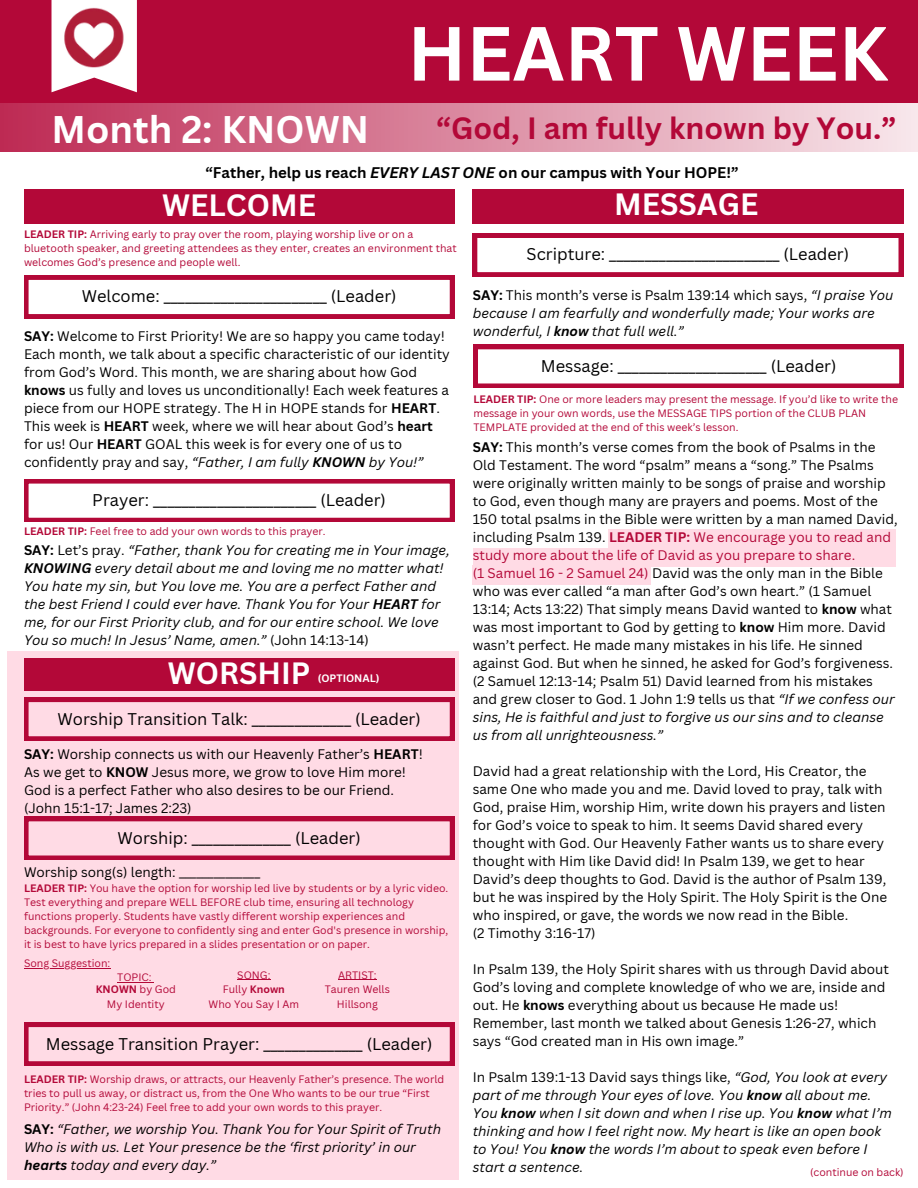
<style>
.page{position:relative;width:918px;height:1188px;background:#fff}
.page>*{position:absolute;margin:0;border:0;box-sizing:border-box;transform-origin:0 0}
.t1{font:700 75px "Canva Sans";color:#fff}
.t2{font:700 37.5px "Canva Sans";color:#fff}
.t3{font:700 30px "Canva Sans";color:#b30838}
.t4{font:700 30px "Canva Sans";color:#fff}
.t5{font:16.5px "Canva Sans";color:#000}
.t6{font:700 15px "Canva Sans";color:#000}
.t7{font:13.5px/18px "Canva Sans";color:#000}
.t8{font:italic 13.5px/18px "Canva Sans";color:#000}
.t9{font:10.5px/14px "Canva Sans";color:#b30838}
.t10{font:700 10.5px "Canva Sans";color:#fff}
.t11{font:700 10.5px "Canva Sans";color:#b30838}
.s1{font-style:italic}
.s2{font-weight:700}
.s3{font-weight:700;font-style:italic}
.s4{font-weight:700;font-style:normal}
.s5{font-style:normal}
.s6{font-weight:400}
.s7{font-weight:700;color:#b30838}
.s8{color:#b30838}
</style>
<div class="page">
<div style="left:0;top:0;width:918px;height:104px;background:#b30838"></div>
<svg style="left:24px;top:275px;width:430px;height:43px"></svg>
<svg style="left:24px;top:479px;width:430px;height:43px"></svg>
<div style="left:24px;top:189px;width:430px;height:34px;background:#b30838"></div>
<div style="left:8px;top:651px;width:451px;height:529px;background:#ffdbe5"></div>
<div style="left:24px;top:658px;width:430px;height:33px;background:#b30838"></div>
<svg style="left:24px;top:698px;width:430px;height:42px"></svg>
<svg style="left:24px;top:817px;width:430px;height:43px"></svg>
<svg style="left:24px;top:1023px;width:430px;height:42px"></svg>
<div style="left:473px;top:189px;width:430px;height:34px;background:#b30838"></div>
<svg style="left:473px;top:233px;width:430px;height:43px"></svg>
<svg style="left:474px;top:345px;width:430px;height:43px"></svg>
<div style="left:608px;top:529px;width:287px;height:21px;background:#ffdbe5"></div>
<div style="left:473px;top:565px;width:178px;height:20px;background:#ffdbe5"></div>
<div style="left:473px;top:548px;width:422px;height:19px;background:#ffdbe5"></div>
<hr style="left:24px;top:968px;width:86px;height:1px;background:#b30838">
<hr style="left:117px;top:982px;width:35px;height:1px;background:#b30838">
<hr style="left:237px;top:979px;width:34px;height:1px;background:#b30838">
<hr style="left:338px;top:979px;width:39px;height:1px;background:#b30838">
<svg style="left:52px;top:0;width:85px;height:92px;background:#f3dae1"></svg>
<img style="left:63px;top:8px;width:62px;height:60px">
<div style="left:0;top:104px;width:918px;height:47px;background:linear-gradient(to right,#bd2a53,#f8e8ec)"></div>
<p class="t1" style="left:407px;top:1px;width:482px">HEART WEEK</p>
<p class="t2" style="left:52px;top:103px;width:319px">Month 2: KNOWN</p>
<p class="t3" style="left:436px;top:107px;width:462px">“God, I am fully known by You.”</p>
<h4 class="t6" style="left:206px;top:162px;width:535px">“Father, help us reach <span class="s1">EVERY LAST ONE</span> on our campus with Your HOPE!”</h4>
<h3 class="t4" style="left:162px;top:184px;width:156px">WELCOME</h3>
<h5 class="t9" style="left:24px;top:227px;width:434px"><span class="s2">LEADER TIP:</span> Arriving early to pray over the room, playing worship live or on a bluetooth speaker, and greeting attendees as they enter, creates an environment that welcomes God’s presence and people well.</h5>
<p class="t5" style="left:82px;top:285px;width:316px">Welcome: _______________________ (Leader)</p>
<h3 class="t7" style="left:24px;top:327px;width:427px"><span class="s2">SAY:</span> Welcome to First Priority! We are so happy you came today!<br>Each month, we talk about a specific characteristic of our identity from God’s Word. This month, we are sharing about how God <span class="s2">knows</span> us fully and loves us unconditionally! Each week features a piece from our HOPE strategy. The H in HOPE stands for <span class="s2">HEART</span>.<br>This week is <span class="s2">HEART</span> week, where we will hear about God’s <span class="s2">heart </span>for us! Our <span class="s2">HEART</span> GOAL this week is for every one of us to confidently pray and say, <span class="s1">“Father, I am fully</span> <span class="s3">KNOWN</span> <span class="s1">by You!”</span></h3>
<h2 class="t5" style="left:92px;top:488px;width:295px">Prayer: _______________________ (Leader)</h2>
<h1 class="t9" style="left:24px;top:524px;width:303px"><span class="s2">LEADER TIP:</span> Feel free to add your own words to this prayer.</h1>
<p class="t8" style="left:24px;top:541px;width:427px"><span class="s4">SAY:</span> <span class="s5">Let’s pray.</span> “Father, thank You for creating me in Your image, <span class="s2">KNOWING</span> every detail about me and loving me no matter what!<br>You hate my sin, but You love me. You are a perfect Father and the best Friend I could ever have. Thank You for Your <span class="s2">HEART</span> for me, for our First Priority club, and for our entire school. We love You so much! In Jesus’ Name, amen.” <span class="s5">(John 14:13-14)</span></p>
<p class="t4" style="left:168px;top:652px;width:144px">WORSHIP</p>
<h6 class="t10" style="left:318px;top:671px;width:63px">(OPTIONAL)</h6>
<h3 class="t5" style="left:58px;top:707px;width:365px">Worship Transition Talk: ______________ (Leader)</h3>
<p class="t7" style="left:24px;top:744px;width:400px"><span class="s2">SAY:</span> Worship connects us with our Heavenly Father’s <span class="s2">HEART</span>!</p>
<h6 class="t7" style="left:24px;top:762px;width:383px">As we get to <span class="s2">KNOW</span> Jesus more, we grow to love Him more!</h6>
<p class="t7" style="left:24px;top:780px;width:372px">God is a perfect Father who also desires to be our Friend.</p>
<p class="t7" style="left:24px;top:798px;width:169px">(John 15:1-17; James 2:23)</p>
<p class="t5" style="left:118px;top:826px;width:245px">Worship: ______________ (Leader)</p>
<p class="t7" style="left:24px;top:863px;width:238px">Worship song(s) length: ______________</p>
<p class="t9" style="left:24px;top:881px;width:426px"><span class="s2">LEADER TIP:</span> You have the option for worship led live by students or by a lyric video.<br>Test everything and prepare WELL BEFORE club time, ensuring all technology functions properly. Students have vastly different worship experiences and backgrounds. For everyone to confidently sing and enter God's presence in worship, it is best to have lyrics prepared in a slides presentation or on paper.</p>
<p class="t9" style="left:24px;top:956px;width:88px">Song Suggestion:</p>
<p class="t9" style="left:117px;top:970px;width:36px">TOPIC:</p>
<p class="t11" style="left:96px;top:982px;width:82px">KNOWN <span class="s6">by God</span></p>
<p class="t9" style="left:107px;top:996px;width:59px">My Identity</p>
<p class="t9" style="left:237px;top:968px;width:35px">SONG:</p>
<p class="t9" style="left:223px;top:982px;width:64px">Fully <span class="s2">Known</span></p>
<p class="t9" style="left:209px;top:996px;width:92px">Who You Say I Am</p>
<p class="t9" style="left:338px;top:968px;width:40px">ARTIST:</p>
<p class="t9" style="left:325px;top:982px;width:67px">Tauren Wells</p>
<h6 class="t9" style="left:337px;top:996px;width:42px">Hillsong</h6>
<p class="t5" style="left:46px;top:1032px;width:388px">Message Transition Prayer: ______________ (Leader)</p>
<h6 class="t9" style="left:24px;top:1072px;width:422px"><span class="s2">LEADER TIP:</span> Worship draws, or attracts, our Heavenly Father’s presence. The world tries to pull us away, or distract us, from the One Who wants to be our true “First<br>Priority.” (John 4:23-24) Feel free to add your own words to this prayer.</h6>
<p class="t8" style="left:24px;top:1120px;width:419px"><span class="s4">SAY:</span> “Father, we worship You. Thank You for Your Spirit of Truth<br>Who is with us. Let Your presence be the ‘first priority’ in our <span class="s2">hearts</span> today and every day.”</p>
<p class="t4" style="left:614px;top:183px;width:146px">MESSAGE</p>
<p class="t5" style="left:527px;top:243px;width:324px">Scripture: ________________________ (Leader)</p>
<h6 class="t8" style="left:473px;top:286px;width:422px"><span class="s4">SAY:</span> <span class="s5">This month’s verse is Psalm 139:14 which says,</span> “I praise You because I am fearfully and wonderfully made; Your works are wonderful, I <span class="s2">know</span> that full well.”</h6>
<p class="t5" style="left:541px;top:354px;width:297px">Message: _____________________ (Leader)</p>
<p class="t9" style="left:473px;top:392px;width:426px"><span class="s2">LEADER TIP:</span> One or more leaders may present the message. If you’d like to write the message in your own words, use the MESSAGE TIPS portion of the CLUB PLAN<br>TEMPLATE provided at the end of this week’s lesson.</p>
<p class="t7" style="left:473px;top:438px;width:426px"><span class="s2">SAY:</span> This month’s verse comes from the book of Psalms in the Old Testament. The word “psalm” means a “song.” The Psalms were originally written mainly to be songs of praise and worship to God, even though many are prayers and poems. Most of the 150 total psalms in the Bible were written by a man named David, including Psalm 139. <span class="s7">LEADER TIP:</span> <span class="s8">We encourage you to read and study more about the life of David as you prepare to share.</span></p>
<h6 class="t7" style="left:473px;top:564px;width:424px"><span class="s8">(1 Samuel 16 - 2 Samuel 24)</span> David was the only man in the Bible who was ever called “a man after God’s own heart.” (1 Samuel 13:14; Acts 13:22) That simply means David wanted to <span class="s2">know</span> what was most important to God by getting to <span class="s2">know</span> Him more. David wasn’t perfect. He made many mistakes in his life. He sinned against God. But when he sinned, he asked for God’s forgiveness. (2 Samuel 12:13-14; Psalm 51) David learned from his mistakes and grew closer to God. 1 John 1:9 tells us that <span class="s1">“If we confess our sins, He is faithful and just to forgive us our sins and to cleanse us from all unrighteousness.”</span></h6>
<p class="t7" style="left:473px;top:762px;width:416px">David had a great relationship with the Lord, His Creator, the same One who made you and me. David loved to pray, talk with God, praise Him, worship Him, write down his prayers and listen for God’s voice to speak to him. It seems David shared every thought with God. Our Heavenly Father wants us to share every thought with Him like David did! In Psalm 139, we get to hear David’s deep thoughts to God. David is the author of Psalm 139, but he was inspired by the Holy Spirit. The Holy Spirit is the One who inspired, or gave, the words we now read in the Bible.</p>
<h6 class="t7" style="left:473px;top:924px;width:124px">(2 Timothy 3:16-17)</h6>
<p class="t7" style="left:473px;top:960px;width:418px">In Psalm 139, the Holy Spirit shares with us through David about God’s loving and complete knowledge of who we are, inside and out. He <span class="s2">knows</span> everything about us because He made us!<br>Remember, last month we talked about Genesis 1:26-27, which says “God created man in His own image.”</p>
<p class="t8" style="left:473px;top:1068px;width:421px"><span class="s5">In Psalm 139:1-13 David says things like,</span> “God, You look at every part of me through Your eyes of love. You <span class="s2">know</span> all about me.<br>You <span class="s2">know</span> when I sit down and when I rise up. You <span class="s2">know</span> what I’m thinking and how I feel right now. My heart is like an open book to You! You <span class="s2">know</span> the words I’m about to speak even before I start a sentence.</p>
<p class="t9" style="left:810px;top:1165px;width:95px">(continue on back)</p>
</div>
